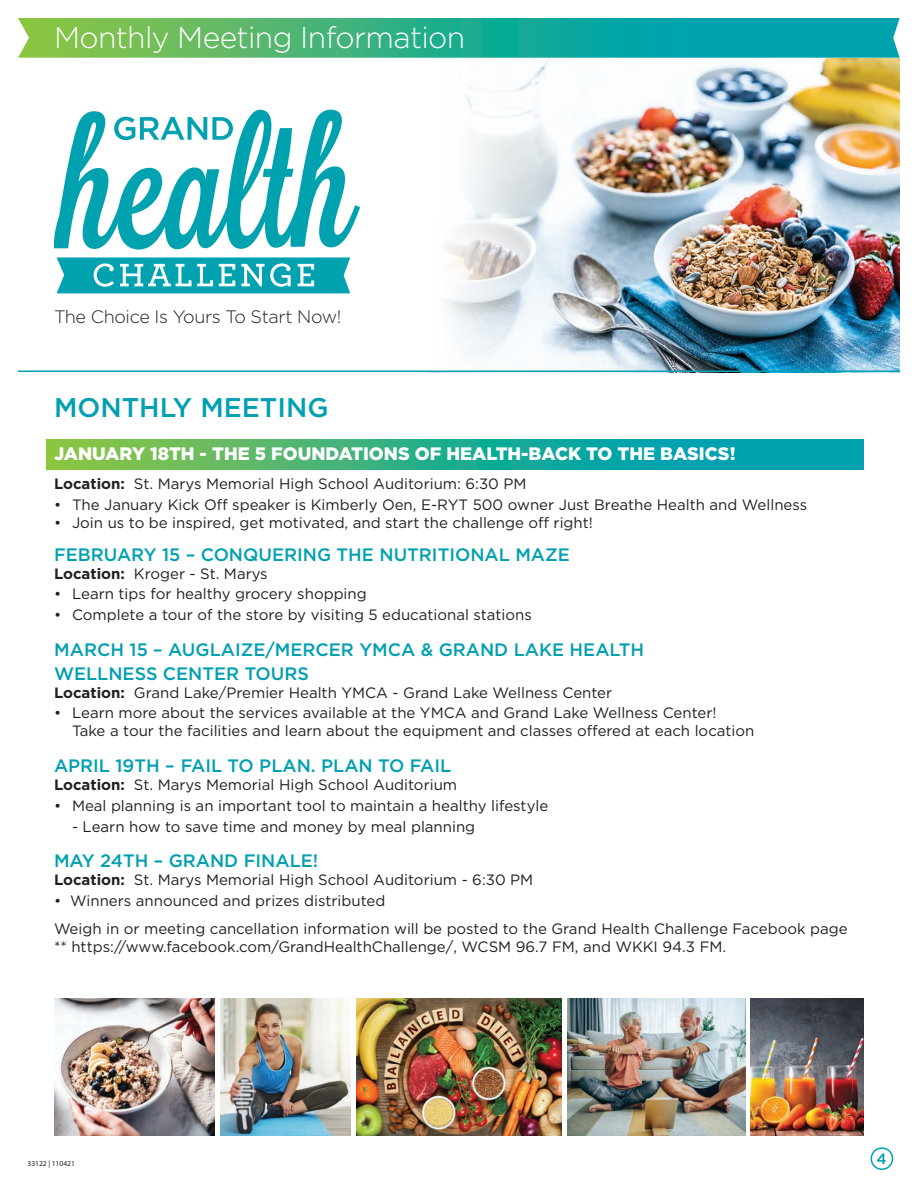
<style>
.page{position:relative;width:918px;height:1188px;background:#fff}
.page>*{position:absolute;margin:0;border:0;box-sizing:border-box;transform-origin:0 0}
.t1{font:300 30px "Gotham";letter-spacing:-.02em;color:#fff}
.t2{font:500 27px "Gotham";color:#00a0b0}
.t3{font:500 18px/24px "Gotham";color:#00a0b0}
.t4{font:900 18px "Gotham";color:#fff}
.t5{font:300 18px "Gotham";letter-spacing:-.02em;color:#231f20}
.t6{font:15px/18px "Gotham";color:#231f20}
.t7{font:500 15px "Gotham";color:#00a0b0}
.t8{font:7.5px "Myriad Pro";color:#231f20}
.s1{font-weight:700}
</style>
<div class="page">
<img style="left:567px;top:998px;width:178px;height:137px">
<img style="left:220px;top:998px;width:131px;height:137px">
<img style="left:605px;top:58px;width:295px;height:312px">
<svg style="left:446px;top:58px;width:159px;height:312px"></svg>
<svg style="left:46px;top:440px;width:818px;height:29px;background:#2fae87"></svg>
<svg style="left:18px;top:18px;width:882px;height:40px;background:#32af8a"></svg>
<svg style="left:57px;top:257px;width:293px;height:36px;background:#30b3bf"></svg>
<svg style="left:54px;top:110px;width:306px;height:140px"></svg>
<hr style="left:18px;top:370px;width:882px;height:2px;background:#00a0b0">
<div style="left:871px;top:1147px;width:22px;height:23px;border:2px solid #00a2b1;border-radius:50%"></div>
<img style="left:54px;top:998px;width:161px;height:137px">
<img style="left:356px;top:998px;width:206px;height:137px">
<img style="left:751px;top:998px;width:113px;height:137px">
<h1 class="t1" style="left:54px;top:18px;width:413px">Monthly Meeting Information</h1>
<p class="t5" style="left:54px;top:305px;width:289px">The Choice Is Yours To Start Now!</p>
<h2 class="t2" style="left:54px;top:390px;width:276px">MONTHLY MEETING</h2>
<p class="t4" style="left:54px;top:442px;width:683px">JANUARY 18TH - THE 5 FOUNDATIONS OF HEALTH-BACK TO THE BASICS!</p>
<p class="t6" style="left:54px;top:474px;width:474px"><span class="s1">Location:</span> St. Marys Memorial High School Auditorium: 6:30 PM</p>
<p class="t6" style="left:54px;top:495px;width:755px">• The January Kick Off speaker is Kimberly Oen, E-RYT 500 owner Just Breathe Health and Wellness</p>
<p class="t6" style="left:54px;top:513px;width:540px">• Join us to be inspired, get motivated, and start the challenge off right!</p>
<p class="t3" style="left:54px;top:542px;width:517px">FEBRUARY 15 – CONQUERING THE NUTRITIONAL MAZE</p>
<p class="t6" style="left:54px;top:564px;width:215px"><span class="s1">Location:</span> Kroger - St. Marys</p>
<p class="t6" style="left:54px;top:585px;width:314px">• Learn tips for healthy grocery shopping</p>
<p class="t6" style="left:54px;top:605px;width:479px">• Complete a tour of the store by visiting 5 educational stations</p>
<p class="t3" style="left:54px;top:637px;width:592px">MARCH 15 – AUGLAIZE/MERCER YMCA &amp; GRAND LAKE HEALTH<br>WELLNESS CENTER TOURS</p>
<p class="t6" style="left:54px;top:683px;width:560px"><span class="s1">Location:</span> Grand Lake/Premier Health YMCA - Grand Lake Wellness Center</p>
<p class="t6" style="left:72px;top:704px;width:684px;text-indent:-18px">• Learn more about the services available at the YMCA and Grand Lake Wellness Center!<br>Take a tour the facilities and learn about the equipment and classes offered at each location</p>
<p class="t3" style="left:54px;top:754px;width:399px">APRIL 19TH – FAIL TO PLAN. PLAN TO FAIL</p>
<p class="t6" style="left:54px;top:776px;width:405px"><span class="s1">Location:</span> St. Marys Memorial High School Auditorium</p>
<p class="t6" style="left:54px;top:796px;width:496px">• Meal planning is an important tool to maintain a healthy lifestyle</p>
<p class="t6" style="left:72px;top:817px;width:405px">- Learn how to save time and money by meal planning</p>
<p class="t3" style="left:54px;top:849px;width:266px">MAY 24TH – GRAND FINALE!</p>
<p class="t6" style="left:54px;top:871px;width:481px"><span class="s1">Location:</span> St. Marys Memorial High School Auditorium - 6:30 PM</p>
<p class="t6" style="left:54px;top:886px;width:795px;line-height:28.5px">• Winners announced and prizes distributed<br>Weigh in or meeting cancellation information will be posted to the Grand Health Challenge Facebook page</p>
<p class="t6" style="left:54px;top:938px;width:674px">** https://www.facebook.com/GrandHealthChallenge/, WCSM 96.7 FM, and WKKI 94.3 FM.</p>
<p class="t8" style="left:28px;top:1159px;width:49px">33122 | 110421</p>
<p class="t7" style="left:877px;top:1149px;width:12px">4</p>
</div>
